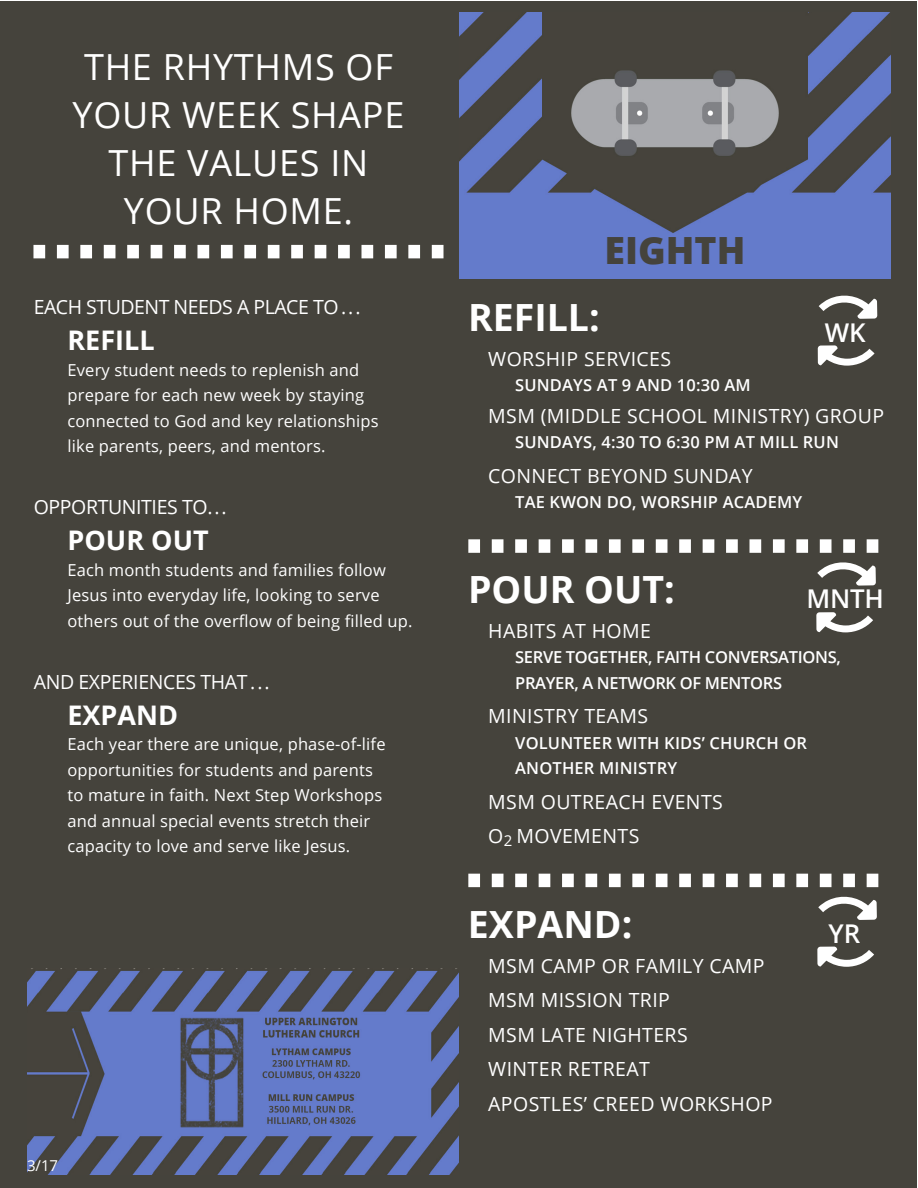
<style>
.page{position:relative;width:918px;height:1188px;background:#fff}
.page>*{position:absolute;margin:0;border:0;box-sizing:border-box;transform-origin:0 0}
.t1{font:700 37.5px "Open Sans";color:#fff}
.t2{font:800 37.5px "Open Sans";color:#45433c}
.t3{font:36px/48px "Open Sans";letter-spacing:.02em;color:#fff;text-align:center}
.t4{font:700 27px "Open Sans";color:#fff}
.t5{font:600 25.8px "Open Sans";letter-spacing:-.01em;color:#fff}
.t6{font:19.5px "Open Sans";letter-spacing:.02em;color:#fff}
.t7{font:19.5px "Open Sans";letter-spacing:-.02em;color:#fff}
.t8{font:19.5px "Open Sans";letter-spacing:-.025em;color:#fff}
.t9{font:16.5px/25.5px "Open Sans";letter-spacing:.01em;color:#fff}
.t10{font:600 16.5px/25.5px "Open Sans";letter-spacing:.01em;color:#fff}
.t11{font:600 16.5px/25.5px "Open Sans";letter-spacing:-.02em;color:#fff}
.t12{font:15px "Open Sans";color:#fff}
</style>
<div class="page">
<div style="left:1px;top:1px;width:916px;height:1186px;background:#45433c"></div>
<svg style="left:468px;top:539px;width:410px;height:14px"></svg>
<svg style="left:468px;top:874px;width:410px;height:13px"></svg>
<svg style="left:819px;top:295px;width:58px;height:24px"></svg>
<svg style="left:818px;top:345px;width:57px;height:21px"></svg>
<svg style="left:818px;top:896px;width:59px;height:24px"></svg>
<svg style="left:817px;top:947px;width:57px;height:20px"></svg>
<svg style="left:817px;top:562px;width:59px;height:24px"></svg>
<svg style="left:816px;top:612px;width:57px;height:20px"></svg>
<img style="left:459px;top:13px;width:432px;height:265px">
<svg style="left:33px;top:245px;width:411px;height:13px"></svg>
<img style="left:27px;top:970px;width:432px;height:204px">
<p class="t3" style="left:73px;top:42px;width:333px">THE RHYTHMS OF<br>YOUR WEEK SHAPE<br>THE VALUES IN</p>
<p class="t3" style="left:124px;top:186px;width:231px">YOUR HOME.</p>
<p class="t8" style="left:34px;top:294px;width:328px">EACH STUDENT NEEDS A PLACE TO . . .</p>
<p class="t4" style="left:68px;top:321px;width:89px">REFILL</p>
<p class="t9" style="left:68px;top:357px;width:313px">Every student needs to replenish and prepare for each new week by staying connected to God and key relationships like parents, peers, and mentors.</p>
<p class="t7" style="left:34px;top:494px;width:195px">OPPORTUNITIES TO. . .</p>
<p class="t4" style="left:68px;top:521px;width:143px">POUR OUT</p>
<p class="t9" style="left:68px;top:557px;width:347px">Each month students and families follow<br>Jesus into everyday life, looking to serve others out of the overflow of being filled up.</p>
<p class="t7" style="left:34px;top:668px;width:238px">AND EXPERIENCES THAT . . .</p>
<p class="t4" style="left:68px;top:696px;width:112px">EXPAND</p>
<p class="t9" style="left:68px;top:731px;width:320px">Each year there are unique, phase-of-life opportunities for students and parents to mature in faith. Next Step Workshops and annual special events stretch their capacity to love and serve like Jesus.</p>
<p class="t12" style="left:27px;top:1155px;width:33px">3/17</p>
<p class="t2" style="left:604px;top:222px;width:142px">EIGHTH</p>
<p class="t1" style="left:468px;top:291px;width:133px">REFILL:</p>
<p class="t6" style="left:488px;top:345px;width:184px">WORSHIP SERVICES</p>
<p class="t10" style="left:515px;top:372px;width:237px">SUNDAYS AT 9 AND 10:30 AM</p>
<p class="t6" style="left:488px;top:402px;width:397px">MSM (MIDDLE SCHOOL MINISTRY) GROUP</p>
<p class="t10" style="left:515px;top:429px;width:325px">SUNDAYS, 4:30 TO 6:30 PM AT MILL RUN</p>
<p class="t6" style="left:488px;top:462px;width:266px">CONNECT BEYOND SUNDAY</p>
<p class="t10" style="left:515px;top:489px;width:289px">TAE KWON DO, WORSHIP ACADEMY</p>
<p class="t5" style="left:825px;top:315px;width:42px">WK</p>
<p class="t1" style="left:468px;top:563px;width:208px">POUR OUT:</p>
<p class="t6" style="left:488px;top:617px;width:164px">HABITS AT HOME</p>
<p class="t11" style="left:515px;top:644px;width:327px">SERVE TOGETHER, FAITH CONVERSATIONS,<br>PRAYER, A NETWORK OF MENTORS</p>
<p class="t6" style="left:488px;top:703px;width:162px">MINISTRY TEAMS</p>
<p class="t10" style="left:515px;top:730px;width:293px">VOLUNTEER WITH KIDS’ CHURCH OR<br>ANOTHER MINISTRY</p>
<p class="t6" style="left:488px;top:788px;width:236px">MSM OUTREACH EVENTS</p>
<p class="t6" style="left:488px;top:823px;width:153px">O<sub>2</sub> MOVEMENTS</p>
<p class="t5" style="left:807px;top:581px;width:79px">MNTH</p>
<p class="t1" style="left:468px;top:898px;width:166px">EXPAND:</p>
<p class="t6" style="left:488px;top:953px;width:278px">MSM CAMP OR FAMILY CAMP</p>
<p class="t6" style="left:488px;top:987px;width:183px">MSM MISSION TRIP</p>
<p class="t6" style="left:488px;top:1022px;width:201px">MSM LATE NIGHTERS</p>
<p class="t6" style="left:488px;top:1056px;width:163px">WINTER RETREAT</p>
<p class="t6" style="left:488px;top:1091px;width:286px">APOSTLES’ CREED WORKSHOP</p>
<p class="t5" style="left:829px;top:916px;width:33px">YR</p>
</div>
